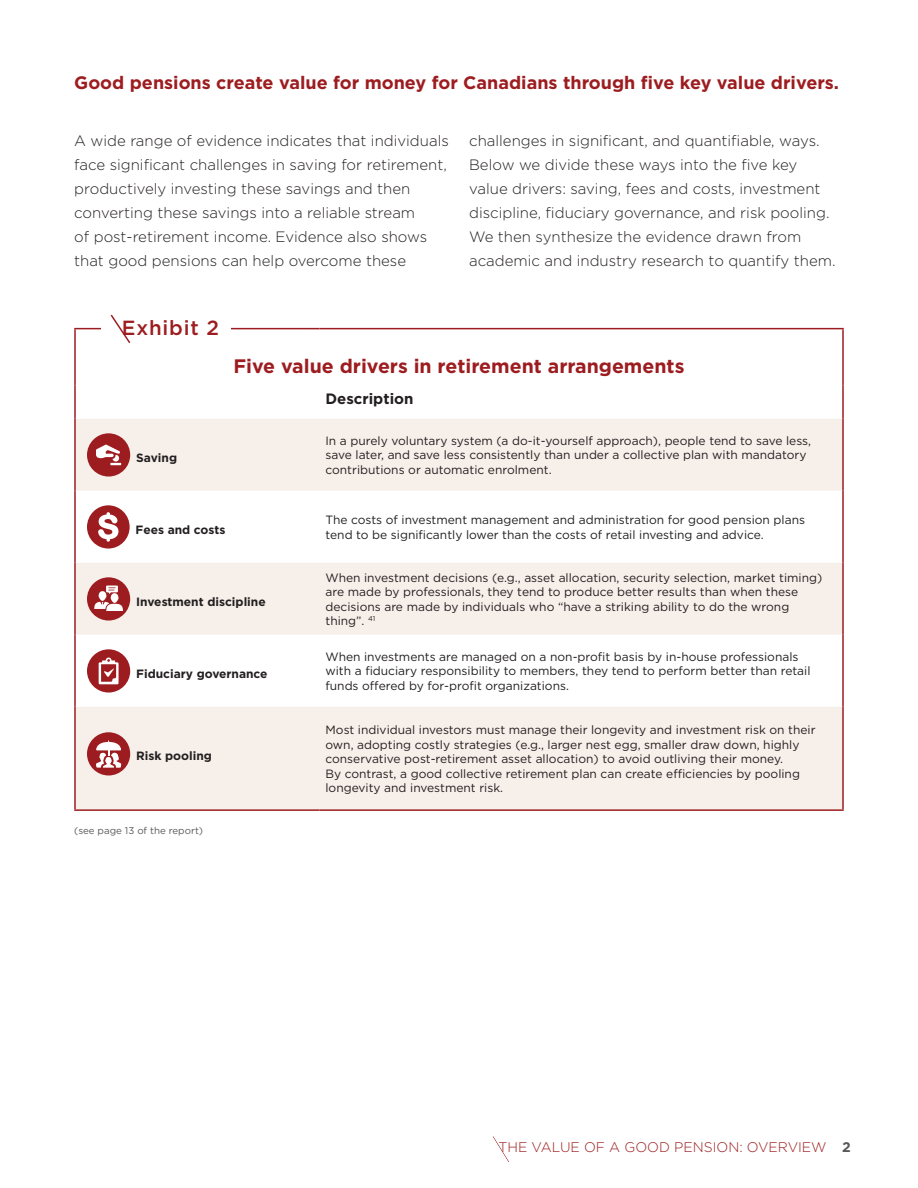
<style>
.page{position:relative;width:918px;height:1188px;background:#fff}
.page>*{position:absolute;margin:0;border:0;box-sizing:border-box;transform-origin:0 0}
.t1{font:500 20.4px "Gotham";letter-spacing:.04em;color:#9d1c1f}
.t2{font:700 19.5px "Gotham";color:#9d1c1f}
.t3{font:700 18px "Gotham";color:#9d1c1f}
.t4{font:300 15px/24px "Gotham";color:#231f20}
.t5{font:700 15px "Gotham";color:#231f20}
.t6{font:300 13.95px "Gotham";color:#9d1c1f}
.t7{font:700 13.95px "Gotham";color:#57585a}
.t8{font:12px/14.4px "Gotham";color:#231f20}
.t9{font:700 12px "Gotham";color:#231f20}
.t10{font:9.75px "Gotham";color:#57585a}
</style>
<div class="page">
<svg style="left:492px;top:1136px;width:17px;height:27px"></svg>
<svg style="left:76px;top:419px;width:766px;height:390px;fill:#f7efea"></svg>
<hr style="left:74px;top:328px;width:246px;height:1px;background:#9d1c1f">
<hr style="left:74px;top:329px;width:2px;height:57px;background:#9d1c1f">
<hr style="left:320px;top:328px;width:524px;height:1px;background:#9d1c1f">
<hr style="left:842px;top:329px;width:2px;height:57px;background:#9d1c1f">
<hr style="left:74px;top:386px;width:2px;height:33px;background:#9d1c1f">
<hr style="left:842px;top:386px;width:2px;height:33px;background:#9d1c1f">
<hr style="left:74px;top:419px;width:2px;height:72px;background:#9d1c1f">
<hr style="left:842px;top:419px;width:2px;height:72px;background:#9d1c1f">
<hr style="left:74px;top:491px;width:2px;height:72px;background:#9d1c1f">
<hr style="left:842px;top:491px;width:2px;height:72px;background:#9d1c1f">
<hr style="left:74px;top:563px;width:2px;height:72px;background:#9d1c1f">
<hr style="left:842px;top:563px;width:2px;height:72px;background:#9d1c1f">
<hr style="left:74px;top:635px;width:2px;height:72px;background:#9d1c1f">
<hr style="left:842px;top:635px;width:2px;height:72px;background:#9d1c1f">
<hr style="left:74px;top:707px;width:2px;height:102px;background:#9d1c1f">
<hr style="left:842px;top:707px;width:2px;height:102px;background:#9d1c1f">
<hr style="left:74px;top:809px;width:246px;height:2px;background:#9d1c1f">
<hr style="left:320px;top:809px;width:524px;height:2px;background:#9d1c1f">
<div style="left:87px;top:433px;width:43px;height:44px;background:#9d1c1f;border-radius:50%"></div>
<svg style="left:96px;top:445px;width:25px;height:20px"></svg>
<svg style="left:87px;top:505px;width:43px;height:44px"></svg>
<div style="left:87px;top:577px;width:43px;height:44px;background:#9d1c1f;border-radius:50%"></div>
<svg style="left:94px;top:586px;width:29px;height:25px"></svg>
<div style="left:87px;top:649px;width:43px;height:44px;background:#9d1c1f;border-radius:50%"></div>
<svg style="left:99px;top:658px;width:20px;height:26px"></svg>
<div style="left:87px;top:732px;width:43px;height:43px;background:#9d1c1f;border-radius:50%"></div>
<svg style="left:96px;top:740px;width:25px;height:28px"></svg>
<div style="left:101px;top:314px;width:130px;height:32px;background:#fff"></div>
<svg style="left:110px;top:314px;width:21px;height:29px"></svg>
<h3 class="t3" style="left:74px;top:70px;width:766px">Good pensions create value for money for Canadians through five key value drivers.</h3>
<p class="t4" style="left:74px;top:128px;width:376px">A wide range of evidence indicates that individuals face significant challenges in saving for retirement, productively investing these savings and then converting these savings into a reliable stream<br>of post-retirement income. Evidence also shows that good pensions can help overcome these</p>
<h1 class="t1" style="left:122px;top:314px;width:99px">Exhibit 2</h1>
<p class="t4" style="left:469px;top:128px;width:368px">challenges in significant, and quantifiable, ways.<br>Below we divide these ways into the five key value drivers: saving, fees and costs, investment discipline, fiduciary governance, and risk pooling.<br>We then synthesize the evidence drawn from academic and industry research to quantify them.</p>
<p class="t9" style="left:136px;top:449px;width:42px">Saving</p>
<h2 class="t2" style="left:234px;top:353px;width:452px">Five value drivers in retirement arrangements</h2>
<p class="t5" style="left:326px;top:388px;width:90px">Description</p>
<p class="t8" style="left:326px;top:433px;width:487px">In a purely voluntary system (a do-it-yourself approach), people tend to save less, save later, and save less consistently than under a collective plan with mandatory contributions or automatic enrolment.</p>
<p class="t9" style="left:136px;top:521px;width:91px">Fees and costs</p>
<p class="t8" style="left:326px;top:513px;width:481px">The costs of investment management and administration for good pension plans tend to be significantly lower than the costs of retail investing and advice.</p>
<p class="t9" style="left:136px;top:593px;width:131px">Investment discipline</p>
<p class="t9" style="left:136px;top:665px;width:133px">Fiduciary governance</p>
<p class="t9" style="left:136px;top:748px;width:77px">Risk pooling</p>
<p class="t10" style="left:74px;top:824px;width:130px">(see page 13 of the report)</p>
<p class="t8" style="left:326px;top:570px;width:498px">When investment decisions (e.g., asset allocation, security selection, market timing) are made by professionals, they tend to produce better results than when these decisions are made by individuals who “have a striking ability to do the wrong thing”. <sup>41</sup></p>
<p class="t8" style="left:326px;top:649px;width:487px">When investments are managed on a non-profit basis by in-house professionals with a fiduciary responsibility to members, they tend to perform better than retail funds offered by for-profit organizations.</p>
<p class="t8" style="left:326px;top:723px;width:492px">Most individual investors must manage their longevity and investment risk on their own, adopting costly strategies (e.g., larger nest egg, smaller draw down, highly conservative post-retirement asset allocation) to avoid outliving their money.<br>By contrast, a good collective retirement plan can create efficiencies by pooling longevity and investment risk.</p>
<p class="t6" style="left:499px;top:1138px;width:330px">THE VALUE OF A GOOD PENSION: OVERVIEW</p>
<p class="t7" style="left:842px;top:1138px;width:10px">2</p>
</div>
